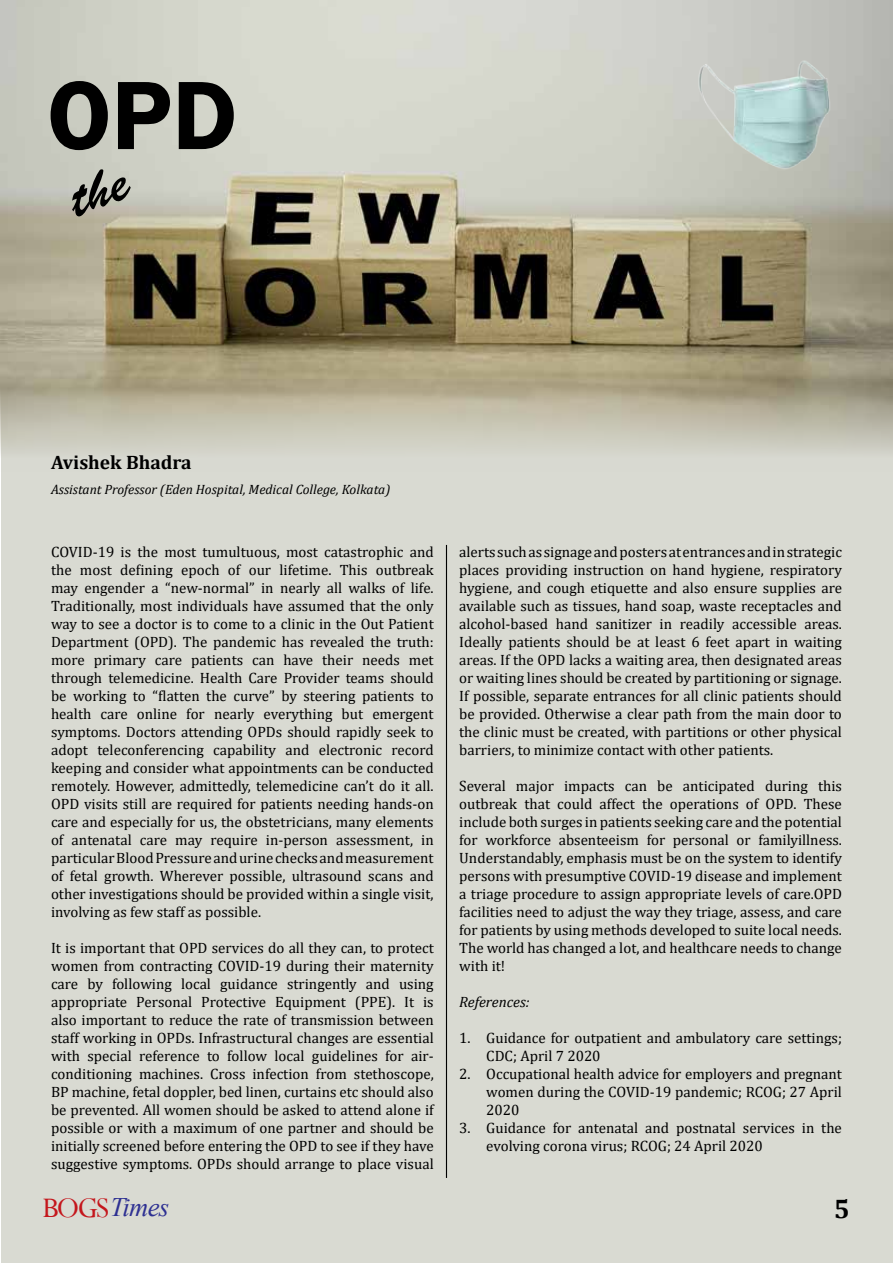
<style>
.page{position:relative;width:893px;height:1263px;background:#fff}
.page>*{position:absolute;margin:0;border:0;box-sizing:border-box;transform-origin:0 0}
.t1{font:600 100.5px "Franklin Gothic";color:#000}
.t2{font:700 27px "Cambria";color:#000}
.t3{font:italic 26.7px "Times New Roman";letter-spacing:-.03em;color:#2e3092}
.t4{font:700 19.5px "Cambria";color:#000}
.t5{font:15px/18px "Cambria";color:#000;text-align:justify}
.t6{font:italic 15px "Cambria";color:#000}
.t7{font:italic 13.5px "Cambria";color:#000}
.s1{font-family:"Perpetua";font-style:normal;font-size:31.65px;color:#c4161c}
</style>
<div class="page">
<div style="left:1px;top:365px;width:892px;height:898px;background:#d9dad2"></div>
<img style="left:0;top:0;width:893px;height:454px">
<hr style="left:446px;top:545px;width:1px;height:633px;background:#000">
<img style="left:651px;top:39px;width:242px;height:152px">
<svg style="left:65px;top:169px;width:69px;height:49px;background:#c4c3b7"></svg>
<h1 class="t1" style="left:47px;top:54px;width:192px">OPD</h1>
<h3 class="t4" style="left:51px;top:449px;width:142px">Avishek Bhadra</h3>
<p class="t7" style="left:51px;top:480px;width:341px">Assistant Professor (Eden Hospital, Medical College, Kolkata)</p>
<p class="t5" style="left:51px;top:542px;width:384px">COVID-19 is the most tumultuous, most catastrophic and the most defining epoch of our lifetime. This outbreak may engender a “new-normal” in nearly all walks of life.<br>Traditionally, most individuals have assumed that the only way to see a doctor is to come to a clinic in the Out Patient Department (OPD). The pandemic has revealed the truth: more primary care patients can have their needs met through telemedicine. Health Care Provider teams should be working to “flatten the curve” by steering patients to health care online for nearly everything but emergent symptoms. Doctors attending OPDs should rapidly seek to adopt teleconferencing capability and electronic record keeping and consider what appointments can be conducted remotely. However, admittedly, telemedicine can’t do it all.<br>OPD visits still are required for patients needing hands-on care and especially for us, the obstetricians, many elements of antenatal care may require in-person assessment, in particular Blood Pressure and urine checks and measurement of fetal growth. Wherever possible, ultrasound scans and other investigations should be provided within a single visit, involving as few staff as possible.</p>
<p class="t5" style="left:51px;top:938px;width:384px">It is important that OPD services do all they can, to protect women from contracting COVID-19 during their maternity care by following local guidance stringently and using appropriate Personal Protective Equipment (PPE). It is also important to reduce the rate of transmission between staff working in OPDs. Infrastructural changes are essential with special reference to follow local guidelines for air&shy;conditioning machines. Cross infection from stethoscope, BP machine, fetal doppler, bed linen, curtains etc should also be prevented. All women should be asked to attend alone if possible or with a maximum of one partner and should be initially screened before entering the OPD to see if they have suggestive symptoms. OPDs should arrange to place visual</p>
<p class="t5" style="left:459px;top:542px;width:384px">alerts such as signage and posters at entrances and in strategic places providing instruction on hand hygiene, respiratory hygiene, and cough etiquette and also ensure supplies are available such as tissues, hand soap, waste receptacles and alcohol-based hand sanitizer in readily accessible areas.<br>Ideally patients should be at least 6 feet apart in waiting areas. If the OPD lacks a waiting area, then designated areas or waiting lines should be created by partitioning or signage.<br>If possible, separate entrances for all clinic patients should be provided. Otherwise a clear path from the main door to the clinic must be created, with partitions or other physical barriers, to minimize contact with other patients.</p>
<p class="t5" style="left:459px;top:776px;width:384px">Several major impacts can be anticipated during this outbreak that could affect the operations of OPD. These include both surges in patients seeking care and the potential for workforce absenteeism for personal or familyillness.<br>Understandably, emphasis must be on the system to identify persons with presumptive COVID-19 disease and implement a triage procedure to assign appropriate levels of care.OPD facilities need to adjust the way they triage, assess, and care for patients by using methods developed to suite local needs.<br>The world has changed a lot, and healthcare needs to change with it!</p>
<p class="t6" style="left:459px;top:991px;width:72px">References:</p>
<p class="t5" style="left:486px;top:1028px;width:357px;text-indent:-27px">1. Guidance for outpatient and ambulatory care settings;<br>CDC; April 7 2020</p>
<p class="t5" style="left:486px;top:1064px;width:357px;text-indent:-27px">2. Occupational health advice for employers and pregnant women during the COVID-19 pandemic; RCOG; 27 April 2020</p>
<p class="t5" style="left:486px;top:1118px;width:357px;text-indent:-27px">3. Guidance for antenatal and postnatal services in the evolving corona virus; RCOG; 24 April 2020</p>
<h3 class="t3" style="left:43px;top:1189px;width:128px"><span class="s1">BOGS</span>Times</h3>
<h2 class="t2" style="left:834px;top:1189px;width:17px">5</h2>
</div>
